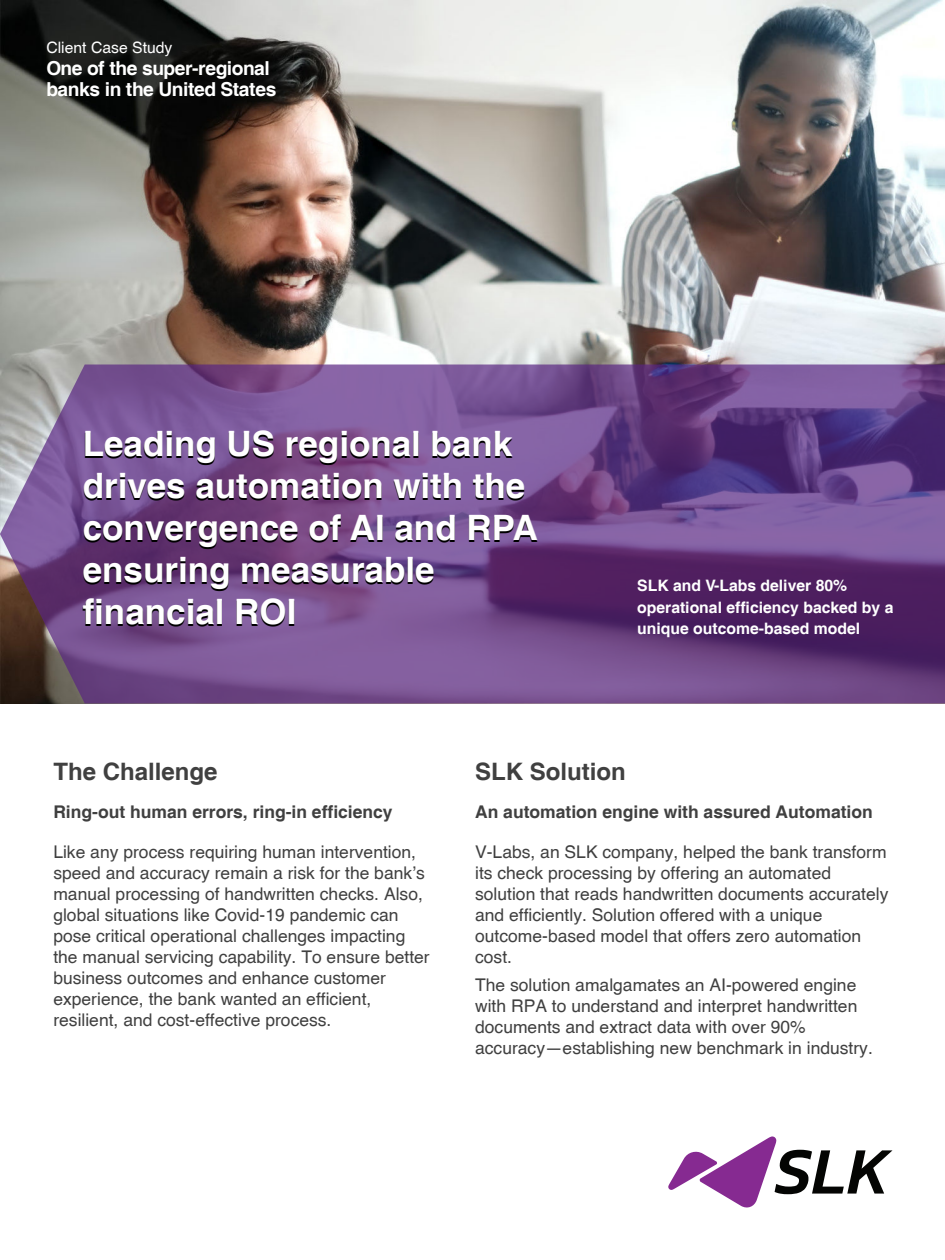
<style>
.page{position:relative;width:945px;height:1260px;background:#fff}
.page>*{position:absolute;margin:0;border:0;box-sizing:border-box;transform-origin:0 0}
.t1{font:700 35px/42px "Helvetica";color:#fff}
.t2{font:700 23.97px "Helvetica";color:#404040}
.t3{font:700 19.25px/21px "Helvetica";letter-spacing:-.02em;color:#fff}
.t4{font:17.5px/21px "Helvetica";color:#404040}
.t5{font:700 17.5px "Helvetica";color:#404040}
.t6{font:700 15.75px/22.8px "Helvetica";color:#fff}
.t7{font:15.75px "Helvetica";color:#fff}
</style>
<div class="page">
<img style="left:0;top:0;width:945px;height:365px">
<svg style="left:0;top:365px;width:945px;height:338px;background:#6f4a87"></svg>
<svg style="left:668px;top:1136px;width:224px;height:72px"></svg>
<p class="t7" style="left:46px;top:41px;width:128px">Client Case Study</p>
<p class="t3" style="left:46px;top:60px;width:231px">One of the super-regional banks in the United States</p>
<h1 class="t1" style="left:83px;top:426px;width:457px">Leading US regional bank drives automation with the convergence of AI and RPA ensuring measurable financial ROI</h1>
<p class="t6" style="left:637px;top:575px;width:258px">SLK and V-Labs deliver 80% operational efficiency backed by a</p>
<p class="t6" style="left:637px;top:619px;width:225px">unique outcome-based model</p>
<h2 class="t2" style="left:53px;top:762px;width:166px">The Challenge</h2>
<p class="t5" style="left:53px;top:805px;width:341px">Ring-out human errors, ring-in efficiency</p>
<p class="t4" style="left:53px;top:843px;width:378px">Like any process requiring human intervention, speed and accuracy remain a risk for the bank’s manual processing of handwritten checks. Also, global situations like Covid-19 pandemic can pose critical operational challenges impacting the manual servicing capability. To ensure better business outcomes and enhance customer experience, the bank wanted an efficient, resilient, and cost-effective process.</p>
<h2 class="t2" style="left:475px;top:762px;width:152px">SLK Solution</h2>
<p class="t5" style="left:475px;top:805px;width:399px">An automation engine with assured Automation</p>
<p class="t4" style="left:475px;top:843px;width:415px">V-Labs, an SLK company, helped the bank transform its check processing by offering an automated solution that reads handwritten documents accurately and efficiently. Solution offered with a unique outcome-based model that offers zero automation cost.</p>
<p class="t4" style="left:475px;top:976px;width:399px">The solution amalgamates an AI-powered engine with RPA to understand and interpret handwritten documents and extract data with over 90% accuracy—establishing new benchmark in industry.</p>
</div>
